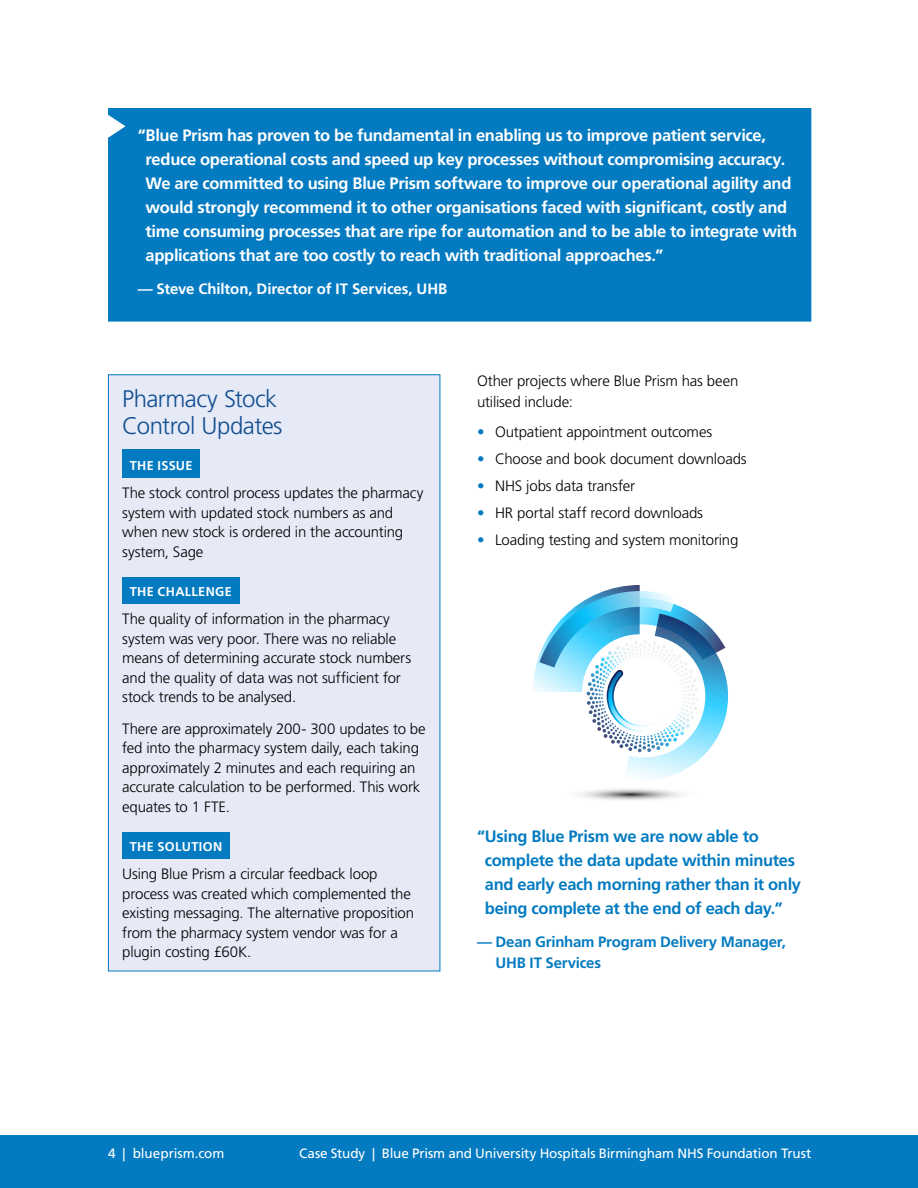
<style>
.page{position:relative;width:918px;height:1188px;background:#fff}
.page>*{position:absolute;margin:0;border:0;box-sizing:border-box;transform-origin:0 0}
.t1{font:300 24px/27px "Frutiger LT Std";letter-spacing:-.025em;color:#124e91}
.t2{font:700 16.5px/24px "Frutiger LT Std";letter-spacing:-.02em;color:#fff}
.t3{font:700 16.5px/24px "Frutiger LT Std";letter-spacing:-.02em;color:#047bc1}
.t4{font:300 15px/19.5px "Frutiger LT Std";letter-spacing:-.01em;color:#000}
.t5{font:700 15px/21px "Frutiger LT Std";letter-spacing:-.015em;color:#047bc1}
.t6{font:700 15px "Frutiger LT Std";letter-spacing:-.005em;color:#fff}
.t7{font:13.5px "Frutiger LT Std";letter-spacing:-.01em;color:#fff}
.t8{font:700 12.75px "Frutiger LT Std";letter-spacing:.025em;color:#fff}
.s1{color:#047bc1}
</style>
<div class="page">
<div style="left:0;top:1135px;width:918px;height:53px;background:#047bc1"></div>
<div style="left:108px;top:108px;width:703px;height:214px;background:#047bc1"></div>
<div style="left:108px;top:375px;width:332px;height:596px;background:#e5eaf6"></div>
<div style="left:122px;top:449px;width:78px;height:29px;background:#047bc1"></div>
<div style="left:122px;top:577px;width:117px;height:26px;background:#047bc1"></div>
<div style="left:122px;top:832px;width:108px;height:26px;background:#047bc1"></div>
<svg style="left:533px;top:585px;width:195px;height:215px"></svg>
<p class="t2" style="left:146px;top:124px;width:653px;text-indent:-8px">“Blue Prism has proven to be fundamental in enabling us to improve patient service, reduce operational costs and speed up key processes without compromising accuracy.<br>We are committed to using Blue Prism software to improve our operational agility and would strongly recommend it to other organisations faced with significant, costly and time consuming processes that are ripe for automation and to be able to integrate with applications that are too costly to reach with traditional approaches.”</p>
<p class="t6" style="left:138px;top:280px;width:311px">— Steve Chilton, Director of IT Services, UHB</p>
<h1 class="t1" style="left:122px;top:385px;width:162px">Pharmacy Stock<br>Control Updates</h1>
<p class="t8" style="left:130px;top:458px;width:64px">THE ISSUE</p>
<p class="t4" style="left:122px;top:483px;width:303px">The stock control process updates the pharmacy system with updated stock numbers as and when new stock is ordered in the accounting system, Sage</p>
<p class="t8" style="left:130px;top:584px;width:104px">THE CHALLENGE</p>
<p class="t4" style="left:122px;top:609px;width:290px">The quality of information in the pharmacy system was very poor. There was no reliable means of determining accurate stock numbers and the quality of data was not sufficient for stock trends to be analysed.</p>
<p class="t4" style="left:122px;top:719px;width:305px">There are approximately 200- 300 updates to be fed into the pharmacy system daily, each taking approximately 2 minutes and each requiring an accurate calculation to be performed. This work equates to 1 FTE.</p>
<p class="t8" style="left:130px;top:839px;width:94px">THE SOLUTION</p>
<p class="t4" style="left:122px;top:864px;width:293px">Using Blue Prism a circular feedback loop process was created which complemented the existing messaging. The alternative proposition from the pharmacy system vendor was for a plugin costing £60K.</p>
<p class="t4" style="left:477px;top:370px;width:263px;line-height:21px">Other projects where Blue Prism has been utilised include:</p>
<p class="t4" style="left:477px;top:422px;width:237px"><span class="s1">•</span> Outpatient appointment outcomes</p>
<p class="t4" style="left:477px;top:449px;width:271px"><span class="s1">•</span> Choose and book document downloads</p>
<p class="t4" style="left:477px;top:476px;width:160px"><span class="s1">•</span> NHS jobs data transfer</p>
<p class="t4" style="left:477px;top:503px;width:228px"><span class="s1">•</span> HR portal staff record downloads</p>
<p class="t4" style="left:477px;top:530px;width:263px"><span class="s1">•</span> Loading testing and system monitoring</p>
<p class="t3" style="left:485px;top:824px;width:318px;text-indent:-8px">“Using Blue Prism we are now able to complete the data update within minutes and early each morning rather than it only being complete at the end of each day.”</p>
<p class="t5" style="left:496px;top:931px;width:292px;text-indent:-19px">— Dean Grinham Program Delivery Manager,<br>UHB IT Services</p>
<p class="t7" style="left:108px;top:1145px;width:118px">4 | blueprism.com</p>
<p class="t7" style="left:299px;top:1145px;width:514px">Case Study | Blue Prism and University Hospitals Birmingham NHS Foundation Trust</p>
</div>
